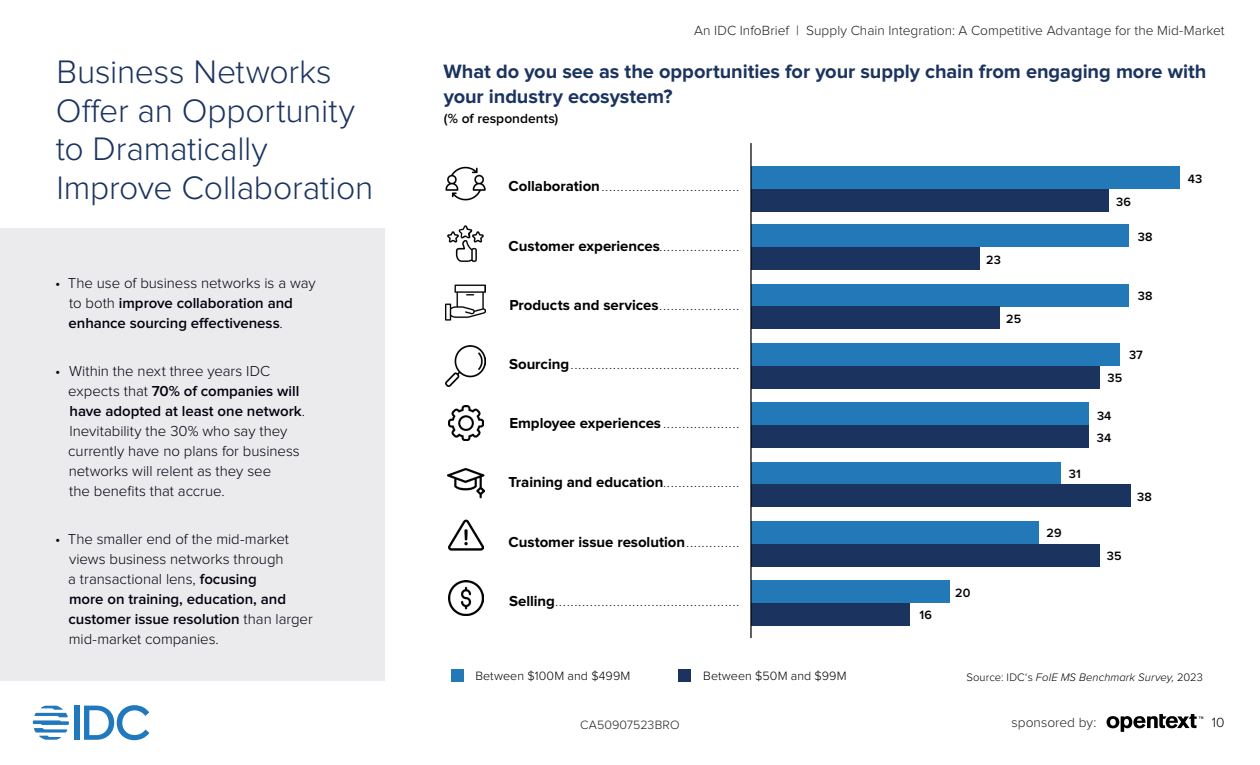
<style>
.page{position:relative;width:1260px;height:765px;background:#fff}
.page>*{position:absolute;margin:0;border:0;box-sizing:border-box;transform-origin:0 0}
.t1{font:300 33.75px/38.8px "Proxima Nova";letter-spacing:-.005em;color:#1b335f}
.t2{font:700 20px/25px "Proxima Nova";letter-spacing:-.005em;color:#1b335f}
.t3{font:300 15px/20px "Proxima Nova";letter-spacing:-.005em;color:#01010f}
.t4{font:600 15px/20px "Proxima Nova";letter-spacing:-.005em;color:#01010f}
.t5{font:700 15px "Proxima Nova";letter-spacing:-.005em;color:#000}
.t6{font:300 13.75px "Proxima Nova";color:#242021}
.t7{font:600 13.75px "Proxima Nova";letter-spacing:.005em;color:#000}
.t8{font:300 13.75px "Proxima Nova";color:#000}
.t9{font:300 12.5px "Proxima Nova";letter-spacing:.005em;color:#000}
.t10{font:600 12.5px "Proxima Nova";letter-spacing:.01em;color:#000}
.t11{font:300 12.5px "Proxima Nova";letter-spacing:.005em;color:#242021}
.t12{font:italic 300 11.25px "Proxima Nova";letter-spacing:.01em;color:#000}
.t13{font:700 7.5px "Proxima Nova";color:#01010f}
.s1{font-weight:300}
.s2{font-weight:600}
.s3{font-size:15px;color:#000}
.s4{font-size:7.5px;color:#01010f}
.s5{font-style:normal}
</style>
<div class="page">
<svg style="left:1107px;top:714px;width:96px;height:18px"></svg>
<div style="left:74px;top:706px;width:6px;height:34px;background:#2178bd"></div>
<svg style="left:84px;top:705px;width:65px;height:35px"></svg>
<svg style="left:33px;top:706px;width:36px;height:34px"></svg>
<div style="left:0;top:229px;width:384px;height:452px;background:#ebebed"></div>
<img style="left:446px;top:166px;width:40px;height:35px">
<img style="left:448px;top:519px;width:35px;height:32px">
<img style="left:448px;top:581px;width:35px;height:35px">
<img style="left:446px;top:284px;width:40px;height:37px">
<img style="left:447px;top:467px;width:38px;height:32px">
<img style="left:448px;top:405px;width:35px;height:35px">
<img style="left:446px;top:346px;width:40px;height:40px">
<img style="left:447px;top:225px;width:37px;height:37px">
<div style="left:751px;top:167px;width:429px;height:22px;background:#2378b8"></div>
<div style="left:751px;top:225px;width:378px;height:22px;background:#2378b8"></div>
<div style="left:751px;top:284px;width:378px;height:23px;background:#2378b8"></div>
<div style="left:751px;top:343px;width:369px;height:23px;background:#2378b8"></div>
<div style="left:751px;top:403px;width:338px;height:22px;background:#2378b8"></div>
<div style="left:751px;top:462px;width:309px;height:22px;background:#2378b8"></div>
<div style="left:751px;top:521px;width:288px;height:23px;background:#2378b8"></div>
<div style="left:751px;top:580px;width:199px;height:23px;background:#2378b8"></div>
<div style="left:751px;top:189px;width:358px;height:23px;background:#1b335f"></div>
<div style="left:751px;top:247px;width:229px;height:23px;background:#1b335f"></div>
<div style="left:751px;top:307px;width:249px;height:22px;background:#1b335f"></div>
<div style="left:751px;top:366px;width:349px;height:22px;background:#1b335f"></div>
<div style="left:751px;top:425px;width:338px;height:23px;background:#1b335f"></div>
<div style="left:751px;top:484px;width:379px;height:23px;background:#1b335f"></div>
<div style="left:751px;top:544px;width:349px;height:22px;background:#1b335f"></div>
<div style="left:751px;top:603px;width:159px;height:23px;background:#1b335f"></div>
<hr style="left:750px;top:143px;width:2px;height:495px;background:#000">
<div style="left:679px;top:669px;width:12px;height:13px;background:#1b335f"></div>
<div style="left:451px;top:669px;width:12px;height:13px;background:#2378b8"></div>
<h2 class="t1" style="left:56px;top:54px;width:319px">Business Networks<br>Offer an Opportunity to Dramatically<br>Improve Collaboration</h2>
<p class="t4" style="left:69px;top:274px;width:249px;text-indent:-13px"><span class="s1">• The use of business networks is a way to both</span> improve collaboration and enhance sourcing effectiveness<span class="s1">.</span></p>
<p class="t3" style="left:68px;top:362px;width:238px;text-indent:-13px">• Within the next three years IDC expects that <span class="s2">70% of companies will have adopted at least one network</span>.<br>Inevitability the 30% who say they currently have no plans for business networks will relent as they see<br>the benefits that accrue.</p>
<p class="t3" style="left:68px;top:530px;width:246px;text-indent:-13px">• The smaller end of the mid-market views business networks through<br>a transactional lens, <span class="s2">focusing<br>more on training, education, and customer issue resolution</span> than larger mid-market companies.</p>
<p class="t6" style="left:694px;top:24px;width:532px">An IDC InfoBrief | Supply Chain Integration: A Competitive Advantage for the Mid-Market</p>
<p class="t2" style="left:444px;top:59px;width:764px">What do you see as the opportunities for your supply chain from engaging more with your industry ecosystem?</p>
<p class="t7" style="left:444px;top:113px;width:116px">(% of respondents)</p>
<p class="t13" style="left:509px;top:185px;width:232px"><span class="s3">Collaboration</span> . . . . . . . . . . . . . . . . . . . . . . . . . . . . . . . . . . . .</p>
<p class="t13" style="left:509px;top:245px;width:232px"><span class="s3">Customer experiences</span> . . . . . . . . . . . . . . . . . . . . .</p>
<p class="t13" style="left:509px;top:304px;width:231px"><span class="s3">Products and services</span> . . . . . . . . . . . . . . . . . . . . .</p>
<p class="t13" style="left:509px;top:363px;width:231px"><span class="s3">Sourcing</span> . . . . . . . . . . . . . . . . . . . . . . . . . . . . . . . . . . . . . . . . . . . .</p>
<p class="t13" style="left:509px;top:422px;width:231px"><span class="s3">Employee experiences</span> . . . . . . . . . . . . . . . . . . . .</p>
<p class="t5" style="left:508px;top:476px;width:232px">Training and education <span class="s4">. . . . . . . . . . . . . . . . . . . .</span></p>
<p class="t5" style="left:509px;top:535px;width:232px">Customer issue resolution <span class="s4">. . . . . . . . . . . . . .</span></p>
<p class="t13" style="left:509px;top:600px;width:231px"><span class="s3">Selling</span> . . . . . . . . . . . . . . . . . . . . . . . . . . . . . . . . . . . . . . . . . . . . . . . .</p>
<p class="t10" style="left:986px;top:254px;width:16px">23</p>
<p class="t10" style="left:1006px;top:313px;width:16px">25</p>
<p class="t10" style="left:920px;top:610px;width:14px">16</p>
<p class="t10" style="left:955px;top:587px;width:17px">20</p>
<p class="t10" style="left:1116px;top:196px;width:16px">36</p>
<p class="t10" style="left:1138px;top:231px;width:16px">38</p>
<p class="t10" style="left:1138px;top:290px;width:16px">38</p>
<p class="t10" style="left:1069px;top:468px;width:14px">31</p>
<p class="t10" style="left:1047px;top:527px;width:16px">29</p>
<p class="t10" style="left:1129px;top:350px;width:15px">37</p>
<p class="t10" style="left:1107px;top:372px;width:16px">35</p>
<p class="t10" style="left:1097px;top:410px;width:16px">34</p>
<p class="t10" style="left:1097px;top:432px;width:16px">34</p>
<p class="t10" style="left:1137px;top:491px;width:16px">38</p>
<p class="t10" style="left:1107px;top:550px;width:16px">35</p>
<p class="t10" style="left:1188px;top:173px;width:16px">43</p>
<p class="t9" style="left:475px;top:670px;width:157px">Between $100M and $499M</p>
<p class="t9" style="left:703px;top:670px;width:145px">Between $50M and $99M</p>
<p class="t12" style="left:966px;top:672px;width:238px"><span class="s5">Source: IDC‘s</span> FoIE MS Benchmark Survey, <span class="s5">2023</span></p>
<p class="t11" style="left:580px;top:719px;width:101px">CA50907523BRO</p>
<p class="t6" style="left:1012px;top:716px;width:86px">sponsored by:</p>
<p class="t8" style="left:1212px;top:717px;width:14px">10</p>
</div>
